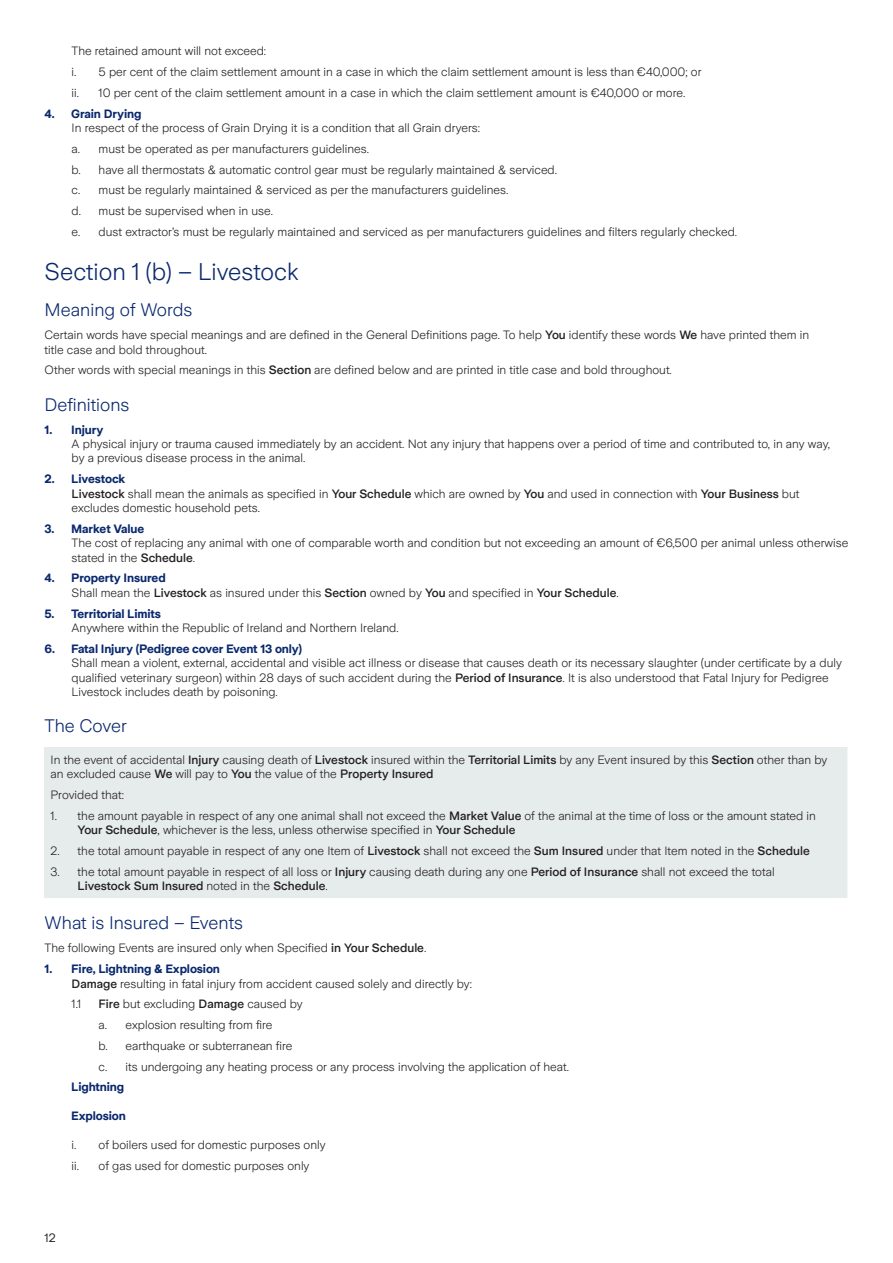
<style>
.page{position:relative;width:893px;height:1263px;background:#fff}
.page>*{position:absolute;margin:0;border:0;box-sizing:border-box;transform-origin:0 0}
.t1{font:300 24px "Zurich Sans";color:#09286d}
.t2{font:300 18px "Zurich Sans";color:#09286d}
.t3{font:300 12px/14.4px "Zurich Sans";color:#231f20}
.t4{font:700 12px "Zurich Sans";letter-spacing:-.01em;color:#09286d}
.t5{font:12px "Zurich Sans";color:#231f20}
.s1{font-weight:500}
.s2{font-weight:700;color:#09286d}
</style>
<div class="page">
<div style="left:45px;top:747px;width:803px;height:151px;background:#e6eceb"></div>
<p class="t3" style="left:72px;top:41px;width:631px;line-height:20.7px">The retained amount will not exceed:<br>i. 5 per cent of the claim settlement amount in a case in which the claim settlement amount is less than €40,000; or ii. 10 per cent of the claim settlement amount in a case in which the claim settlement amount is €40,000 or more.</p>
<p class="t4" style="left:45px;top:107px;width:98px">4. Grain Drying</p>
<p class="t3" style="left:72px;top:118px;width:667px;line-height:20.7px">In respect of the process of Grain Drying it is a condition that all Grain dryers:<br>a. must be operated as per manufacturers guidelines.<br>b. have all thermostats &amp; automatic control gear must be regularly maintained &amp; serviced.<br>c. must be regularly maintained &amp; serviced as per the manufacturers guidelines.<br>d. must be supervised when in use.<br>e. dust extractor’s must be regularly maintained and serviced as per manufacturers guidelines and filters regularly checked.</p>
<h1 class="t1" style="left:45px;top:258px;width:255px">Section 1 (b) – Livestock</h1>
<h2 class="t2" style="left:45px;top:300px;width:149px">Meaning of Words</h2>
<p class="t3" style="left:45px;top:328px;width:766px">Certain words have special meanings and are defined in the General Definitions page. To help <span class="s1">You</span> identify these words <span class="s1">We</span> have printed them in title case and bold throughout.</p>
<p class="t3" style="left:45px;top:363px;width:629px">Other words with special meanings in this <span class="s1">Section</span> are defined below and are printed in title case and bold throughout.</p>
<h2 class="t2" style="left:45px;top:395px;width:86px">Definitions</h2>
<p class="t4" style="left:45px;top:423px;width:60px">1. Injury</p>
<p class="t3" style="left:72px;top:437px;width:760px">A physical injury or trauma caused immediately by an accident. Not any injury that happens over a period of time and contributed to, in any way, by a previous disease process in the animal.</p>
<p class="t3" style="left:72px;top:472px;width:729px;text-indent:-27px"><span class="s2">2. Livestock<br></span><span class="s1">Livestock</span> shall mean the animals as specified in <span class="s1">Your Schedule</span> which are owned by <span class="s1">You</span> and used in connection with <span class="s1">Your Business</span> but excludes domestic household pets.</p>
<p class="t4" style="left:45px;top:522px;width:101px">3. Market Value</p>
<p class="t3" style="left:72px;top:536px;width:778px">The cost of replacing any animal with one of comparable worth and condition but not exceeding an amount of €6,500 per animal unless otherwise stated in the <span class="s1">Schedule</span>.</p>
<p class="t3" style="left:72px;top:571px;width:549px;text-indent:-27px"><span class="s2">4. Property Insured<br></span>Shall mean the <span class="s1">Livestock</span> as insured under this <span class="s1">Section</span> owned by <span class="s1">You</span> and specified in <span class="s1">Your Schedule</span>.</p>
<p class="t4" style="left:45px;top:607px;width:118px">5. Territorial Limits</p>
<p class="t3" style="left:72px;top:621px;width:329px">Anywhere within the Republic of Ireland and Northern Ireland.</p>
<p class="t4" style="left:45px;top:642px;width:259px">6. Fatal Injury (Pedigree cover Event 13 only)</p>
<p class="t3" style="left:72px;top:656px;width:772px">Shall mean a violent, external, accidental and visible act illness or disease that causes death or its necessary slaughter (under certificate by a duly qualified veterinary surgeon) within 28 days of such accident during the <span class="s1">Period of Insurance</span>. It is also understood that Fatal Injury for Pedigree<br>Livestock includes death by poisoning.</p>
<h2 class="t2" style="left:45px;top:716px;width:84px">The Cover</h2>
<p class="t3" style="left:51px;top:752px;width:778px">In the event of accidental <span class="s1">Injury</span> causing death of <span class="s1">Livestock</span> insured within the <span class="s1">Territorial Limits</span> by any Event insured by this <span class="s1">Section</span> other than by an excluded cause <span class="s1">We</span> will pay to <span class="s1">You</span> the value of the <span class="s1">Property Insured</span></p>
<p class="t3" style="left:51px;top:788px;width:75px">Provided that:</p>
<p class="t3" style="left:78px;top:808px;width:740px;text-indent:-27px">1. the amount payable in respect of any one animal shall not exceed the <span class="s1">Market Value</span> of the animal at the time of loss or the amount stated in<br><span class="s1">Your Schedule</span>, whichever is the less, unless otherwise specified in <span class="s1">Your Schedule</span></p>
<p class="t3" style="left:51px;top:844px;width:761px">2. the total amount payable in respect of any one Item of <span class="s1">Livestock</span> shall not exceed the <span class="s1">Sum Insured</span> under that Item noted in the <span class="s1">Schedule</span></p>
<p class="t3" style="left:78px;top:864px;width:698px;text-indent:-27px">3. the total amount payable in respect of all loss or <span class="s1">Injury</span> causing death during any one <span class="s1">Period of Insurance</span> shall not exceed the total<br><span class="s1">Livestock Sum Insured</span> noted in the <span class="s1">Schedule</span>.</p>
<h2 class="t2" style="left:45px;top:913px;width:200px">What is Insured – Events</h2>
<p class="t3" style="left:45px;top:941px;width:383px">The following Events are insured only when Specified <span class="s1">in Your Schedule</span>.</p>
<p class="t3" style="left:72px;top:962px;width:402px;text-indent:-27px"><span class="s2">1. Fire, Lightning &amp; Explosion<br></span><span class="s1">Damage</span> resulting in fatal injury from accident caused solely and directly by:</p>
<p class="t3" style="left:72px;top:997px;width:11px">1.1</p>
<p class="t3" style="left:99px;top:994px;width:472px;line-height:20.9px"><span class="s1">Fire</span> but excluding <span class="s1">Damage</span> caused by<br>a. explosion resulting from fire<br>b. earthquake or subterranean fire<br>c. its undergoing any heating process or any process involving the application of heat.</p>
<p class="t4" style="left:71px;top:1081px;width:55px">Lightning</p>
<p class="t4" style="left:71px;top:1109px;width:56px">Explosion</p>
<p class="t3" style="left:72px;top:1135px;width:255px;line-height:20.7px">i. of boilers used for domestic purposes only ii. of gas used for domestic purposes only</p>
<p class="t5" style="left:45px;top:1231px;width:13px">12</p>
</div>
